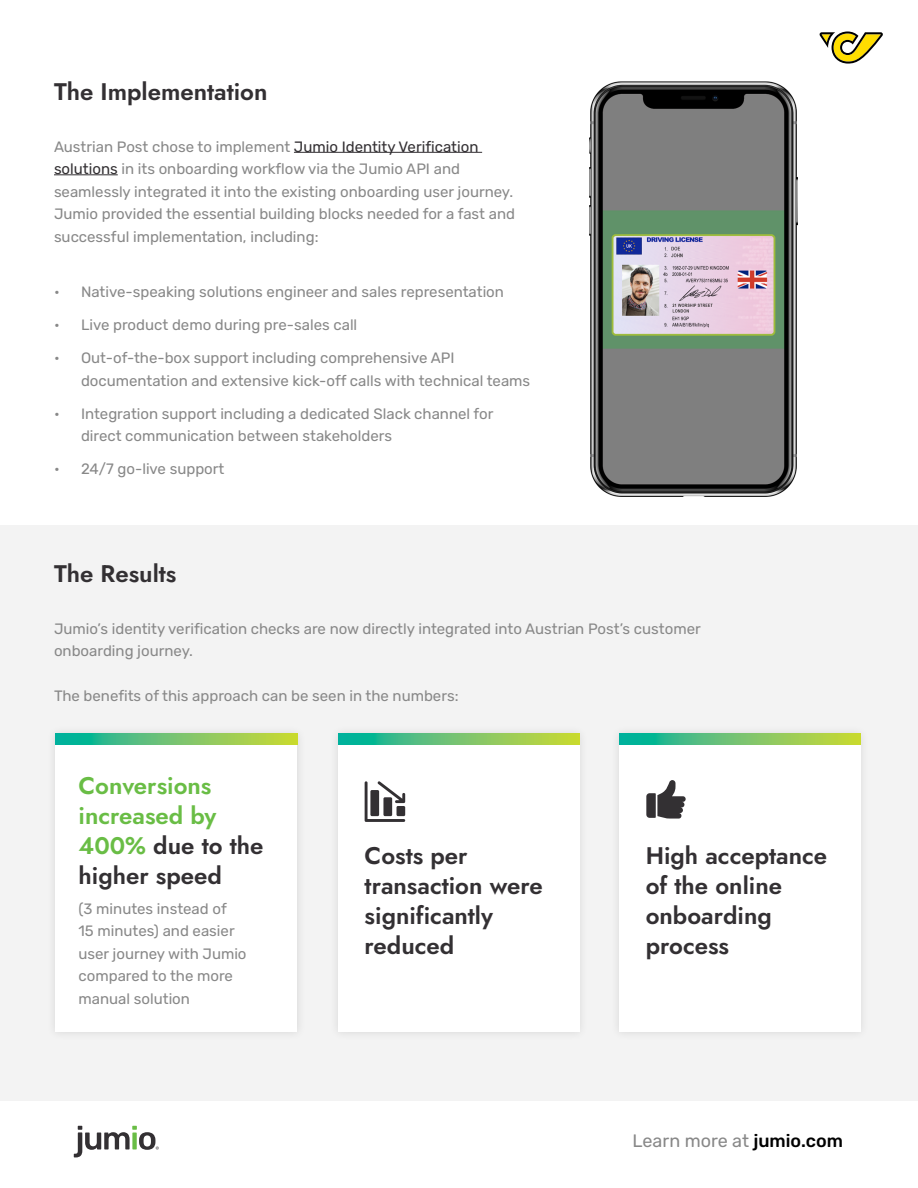
<style>
.page{position:relative;width:918px;height:1188px;background:#fff}
.page>*{position:absolute;margin:0;border:0;box-sizing:border-box;transform-origin:0 0}
.t1{font:24px/30px "Jost";color:#333033}
.t2{font:24px/30px "Jost";color:#69bd45}
.t3{font:18px "Rubik";color:#888}
.t4{font:15px/22.5px "Rubik";color:#888}
.s1{color:#333033}
.s2{font-weight:500;color:#000}
</style>
<div class="page">
<div style="left:0;top:525px;width:918px;height:576px;background:#f3f3f3"></div>
<svg style="left:74px;top:1126px;width:85px;height:31px"></svg>
<hr style="left:294px;top:152px;width:188px;height:1px;background:#333033">
<hr style="left:54px;top:174px;width:64px;height:1px;background:#333033">
<img style="left:590px;top:81px;width:207px;height:416px">
<div style="left:46px;top:724px;width:261px;height:317px;background:#eee"></div>
<div style="left:56px;top:734px;width:241px;height:298px;background:#fff"></div>
<svg style="left:56px;top:734px;width:241px;height:11px"></svg>
<div style="left:329px;top:724px;width:260px;height:317px;background:#efefef"></div>
<div style="left:338px;top:734px;width:242px;height:298px;background:#fff"></div>
<svg style="left:338px;top:734px;width:242px;height:11px"></svg>
<div style="left:610px;top:724px;width:260px;height:317px;background:#efefef"></div>
<div style="left:619px;top:734px;width:242px;height:298px;background:#fff"></div>
<svg style="left:619px;top:734px;width:242px;height:11px"></svg>
<svg style="left:646px;top:780px;width:40px;height:39px"></svg>
<svg style="left:365px;top:781px;width:40px;height:41px"></svg>
<svg style="left:820px;top:31px;width:63px;height:33px"></svg>
<h1 class="t1" style="left:54px;top:77px;width:215px">The Implementation</h1>
<p class="t4" style="left:54px;top:136px;width:463px">Austrian Post chose to implement <span class="s1">Jumio Identity Verification solutions</span> in its onboarding workflow via the Jumio API and seamlessly integrated it into the existing onboarding user journey.<br>Jumio provided the essential building blocks needed for a fast and successful implementation, including:</p>
<p class="t4" style="left:54px;top:281px;width:452px">• Native-speaking solutions engineer and sales representation</p>
<p class="t4" style="left:54px;top:314px;width:305px">• Live product demo during pre-sales call</p>
<p class="t4" style="left:81px;top:347px;width:451px;text-indent:-27px">• Out-of-the-box support including comprehensive API documentation and extensive kick-off calls with technical teams</p>
<p class="t4" style="left:81px;top:403px;width:414px;text-indent:-27px">• Integration support including a dedicated Slack channel for direct communication between stakeholders</p>
<p class="t4" style="left:54px;top:458px;width:172px">• 24/7 go-live support</p>
<h1 class="t1" style="left:54px;top:559px;width:124px">The Results</h1>
<p class="t4" style="left:54px;top:618px;width:648px">Jumio’s identity verification checks are now directly integrated into Austrian Post’s customer onboarding journey.</p>
<p class="t4" style="left:54px;top:685px;width:406px">The benefits of this approach can be seen in the numbers:</p>
<h1 class="t2" style="left:79px;top:771px;width:186px">Conversions increased by<br>400% <span class="s1">due to the higher speed</span></h1>
<p class="t4" style="left:79px;top:898px;width:170px">(3 minutes instead of<br>15 minutes) and easier user journey with Jumio compared to the more manual solution</p>
<h1 class="t1" style="left:365px;top:841px;width:180px">Costs per transaction were significantly reduced</h1>
<h1 class="t1" style="left:646px;top:841px;width:183px">High acceptance of the online onboarding process</h1>
<p class="t3" style="left:633px;top:1131px;width:212px">Learn more at <span class="s2">jumio.com</span></p>
</div>
